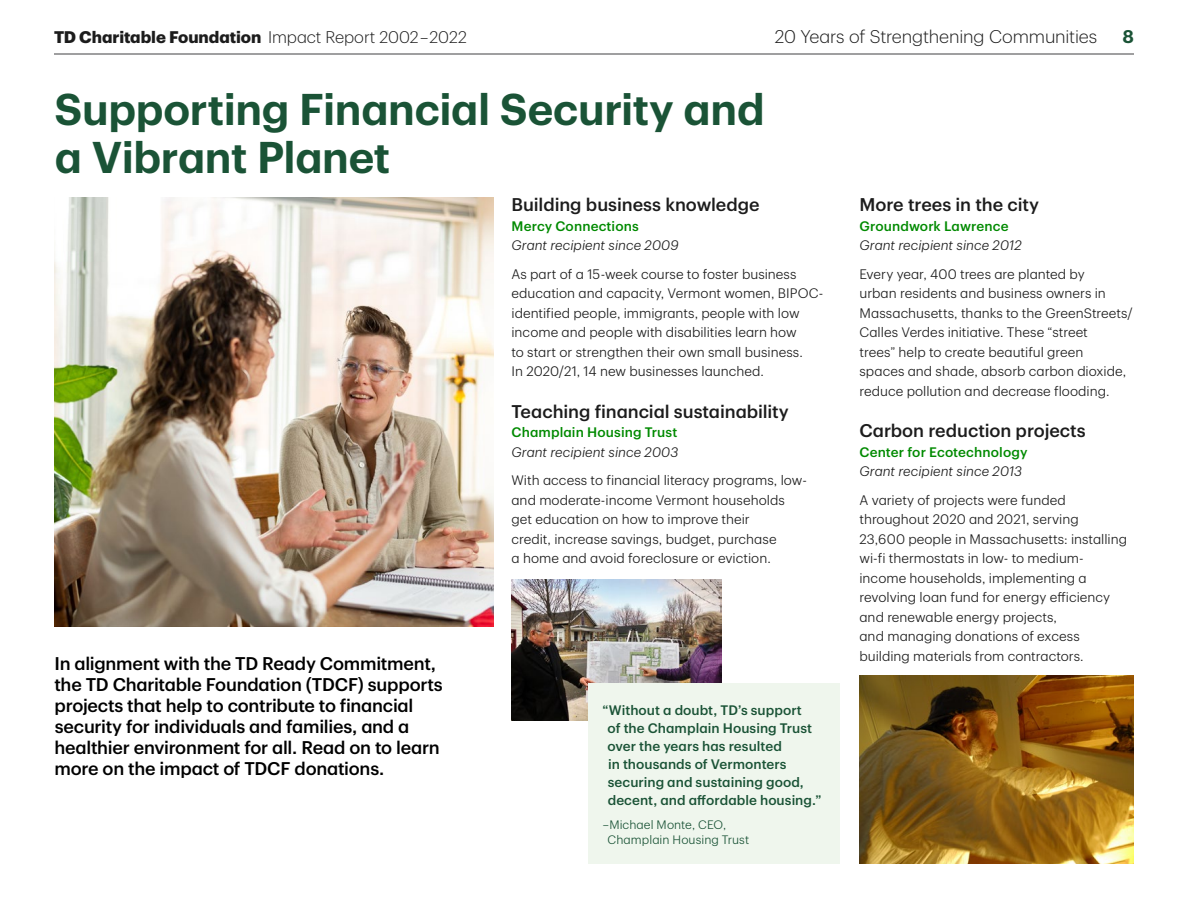
<style>
.page{position:relative;width:1188px;height:918px;background:#fff}
.page>*{position:absolute;margin:0;border:0;box-sizing:border-box;transform-origin:0 0}
.h2_Semilight_36_36_green{font:600 43.5px/48px "TD Graphik";letter-spacing:-.01em;color:#1a5336}
.p1_Semlight_9_12_0p6{font:500 18px/21px "TD Graphik";letter-spacing:-.015em;color:#000}
.h3_Medium_12_14{font:500 18px "TD Graphik";letter-spacing:-.005em;color:#1c1c1c}
.t1{font:300 18px "TD Graphik";letter-spacing:-.01em;color:#1c1c1c}
.t2{font:600 18px "TD Graphik";color:#1a5336}
.t3{font:700 16.5px "TD Graphik";letter-spacing:-.005em;color:#1c1c1c}
.p1_Semilight_9_13_1_8_space_after{font:300 13.5px/19.5px "TD Graphik";color:#1c1c1c}
.p2_quote_Semilight_9_12_0p6{font:500 13.5px/18px "TD Graphik";letter-spacing:.005em;color:#1a5336}
.h5_SemiLightItalic_9_13_0p3{font:italic 300 13.5px "TD Graphik";letter-spacing:.005em;color:#1c1c1c}
.h4_Medium_9_13_green{font:500 13.5px "TD Graphik";letter-spacing:.01em;color:#008a00}
.p2_attribute_Semilight_8_10_green{font:300 12px/15px "TD Graphik";letter-spacing:.005em;color:#1a5336}
.s1{font-weight:300}
</style>
<div class="page">
<img style="left:54px;top:197px;width:440px;height:430px">
<img style="left:860px;top:675px;width:274px;height:189px">
<img style="left:512px;top:579px;width:210px;height:141px">
<div style="left:589px;top:684px;width:251px;height:180px;background:#eff6ed"></div>
<hr style="left:54px;top:54px;width:1080px;height:1px;background:#414042">
<p class="t3" style="left:54px;top:24px;width:414px">TD Charitable Foundation <span class="s1">Impact Report 2002 – 2022</span></p>
<h2 class="t1" style="left:775px;top:23px;width:324px">20 Years of Strengthening Communities</h2>
<h2 class="t2" style="left:1122px;top:23px;width:13px">8</h2>
<h2 class="h2_Semilight_36_36_green" style="left:54px;top:82px;width:712px">Supporting Financial Security and a Vibrant Planet</h2>
<p class="p1_Semlight_9_12_0p6" style="left:54px;top:652px;width:390px">In alignment with the TD Ready Commitment, the TD Charitable Foundation (TDCF) supports projects that help to contribute to financial security for individuals and families, and a healthier environment for all. Read on to learn more on the impact of TDCF donations.</p>
<h3 class="h3_Medium_12_14" style="left:512px;top:191px;width:250px">Building business knowledge</h3>
<h4 class="h4_Medium_9_13_green" style="left:512px;top:216px;width:129px">Mercy Connections</h4>
<h5 class="h5_SemiLightItalic_9_13_0p3" style="left:512px;top:236px;width:169px">Grant recipient since 2009</h5>
<p class="p1_Semilight_9_13_1_8_space_after" style="left:512px;top:263px;width:313px">As part of a 15-week course to foster business education and capacity, Vermont women, BIPOC&shy;identified people, immigrants, people with low income and people with disabilities learn how<br>to start or strengthen their own small business.<br>In 2020/21, 14 new businesses launched.</p>
<h3 class="h3_Medium_12_14" style="left:512px;top:397px;width:279px">Teaching financial sustainability</h3>
<h4 class="h4_Medium_9_13_green" style="left:512px;top:422px;width:167px">Champlain Housing Trust</h4>
<h5 class="h5_SemiLightItalic_9_13_0p3" style="left:512px;top:442px;width:168px">Grant recipient since 2003</h5>
<p class="p1_Semilight_9_13_1_8_space_after" style="left:512px;top:469px;width:297px">With access to financial literacy programs, low&shy;and moderate-income Vermont households get education on how to improve their<br>credit, increase savings, budget, purchase<br>a home and avoid foreclosure or eviction.</p>
<p class="p2_quote_Semilight_9_12_0p6" style="left:608px;top:700px;width:216px;text-indent:-5px">“Without a doubt, TD’s support<br>of the Champlain Housing Trust over the years has resulted<br>in thousands of Vermonters securing and sustaining good, decent, and affordable housing.”</p>
<p class="p2_attribute_Semilight_8_10_green" style="left:608px;top:816px;width:143px;text-indent:-5px">–Michael Monte, CEO,<br>Champlain Housing Trust</p>
<h3 class="h3_Medium_12_14" style="left:860px;top:191px;width:181px">More trees in the city</h3>
<h4 class="h4_Medium_9_13_green" style="left:860px;top:216px;width:151px">Groundwork Lawrence</h4>
<h5 class="h5_SemiLightItalic_9_13_0p3" style="left:860px;top:236px;width:164px">Grant recipient since 2012</h5>
<p class="p1_Semilight_9_13_1_8_space_after" style="left:860px;top:263px;width:275px">Every year, 400 trees are planted by<br>urban residents and business owners in Massachusetts, thanks to the GreenStreets/ Calles Verdes initiative. These “street<br>trees” help to create beautiful green<br>spaces and shade, absorb carbon dioxide, reduce pollution and decrease flooding.</p>
<h3 class="h3_Medium_12_14" style="left:860px;top:417px;width:228px">Carbon reduction projects</h3>
<h4 class="h4_Medium_9_13_green" style="left:860px;top:441px;width:169px">Center for Ecotechnology</h4>
<h5 class="h5_SemiLightItalic_9_13_0p3" style="left:860px;top:461px;width:164px">Grant recipient since 2013</h5>
<p class="p1_Semilight_9_13_1_8_space_after" style="left:860px;top:489px;width:269px">A variety of projects were funded throughout 2020 and 2021, serving 23,600 people in Massachusetts: installing wi-fi thermostats in low- to medium&shy;income households, implementing a revolving loan fund for energy efficiency and renewable energy projects,<br>and managing donations of excess building materials from contractors.</p>
</div>
